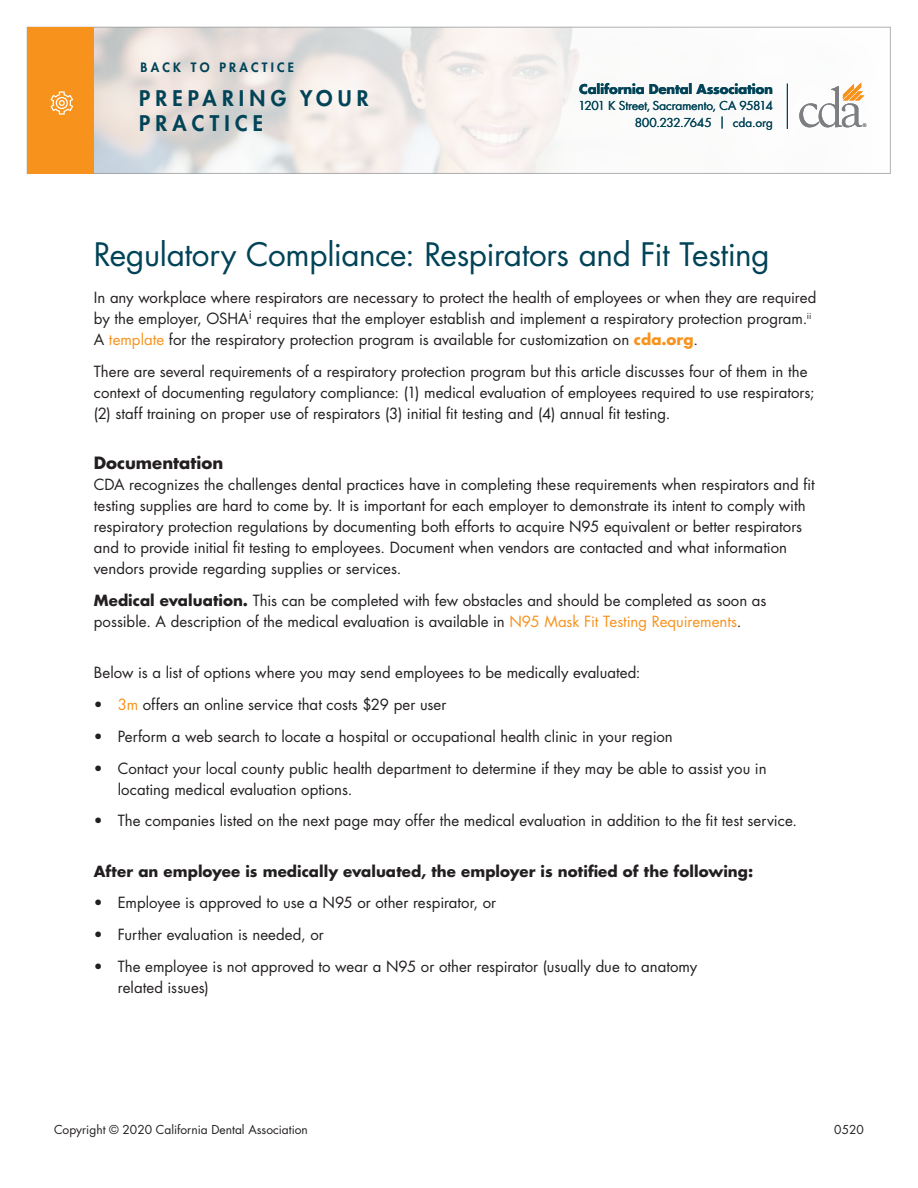
<style>
.page{position:relative;width:918px;height:1188px;background:#fff}
.page>*{position:absolute;margin:0;border:0;box-sizing:border-box;transform-origin:0 0}
.Main_Headline{font:31.5px "Futura Std";letter-spacing:-.015em;color:#014357}
.t1{font:800 21px/25.2px "Futura Std";letter-spacing:.25em;color:#014357}
.Body_Copy{font:700 16.5px "Futura Std";color:#231f20}
.Body_Copy-2{font:15px/21px "Futura Std";color:#231f20}
.Body_Copy-3{font:700 15px "Futura Std";letter-spacing:.005em;color:#231f20}
.t2{font:700 13.2px "Futura Std";letter-spacing:-.015em;color:#014357}
.t3{font:800 12.6px "Futura Std";letter-spacing:.25em;color:#014357}
.t4{font:12px "Futura Std";letter-spacing:-.015em;color:#014357}
.Part_Number{font:12px "Futura Std";color:#231f20}
.t5{font:5.1px "Arial";color:#231f20}
.s1{font-size:11.7px}
.s2{color:#f7931d}
.s3{font-weight:700;color:#f7931d}
.s4{font-weight:700}
</style>
<div class="page">
<svg style="left:94px;top:29px;width:768px;height:143px"></svg>
<div style="left:27px;top:27px;width:864px;height:147px;border:1px solid #939598"></div>
<svg style="left:799px;top:83px;width:66px;height:44px"></svg>
<hr style="left:787px;top:84px;width:1px;height:45px;background:#014357">
<div style="left:27px;top:27px;width:67px;height:146px;background:#f7931d"></div>
<svg style="left:50px;top:91px;width:23px;height:24px"></svg>
<p class="t3" style="left:141px;top:59px;width:155px">BACK TO PRACTICE</p>
<h2 class="t1" style="left:139px;top:86px;width:231px">PREPARING YOUR<br>PRACTICE</h2>
<p class="t2" style="left:579px;top:80px;width:195px">California Dental Association</p>
<p class="t4" style="left:578px;top:98px;width:196px">1201 K Street, Sacramento, CA 95814</p>
<p class="t4" style="left:635px;top:115px;width:140px">800.232.7645 | <span class="s1">cda.org</span></p>
<p class="t5" style="left:863px;top:122px;width:5px">®</p>
<p class="Main_Headline" style="left:94px;top:234px;width:677px">Regulatory Compliance: Respirators and Fit Testing</p>
<p class="Body_Copy-2" style="left:94px;top:287px;width:724px">In any workplace where respirators are necessary to protect the health of employees or when they are required by the employer, OSHA<sup>i</sup> requires that the employer establish and implement a respiratory protection program.<sup>ii<br></sup>A <span class="s2">template</span> for the respiratory protection program is available for customization on <span class="s3">cda.org</span>.</p>
<p class="Body_Copy-2" style="left:94px;top:361px;width:722px">There are several requirements of a respiratory protection program but this article discusses four of them in the context of documenting regulatory compliance: (1) medical evaluation of employees required to use respirators; (2) staff training on proper use of respirators (3) initial fit testing and (4) annual fit testing.</p>
<p class="Body_Copy" style="left:94px;top:452px;width:131px">Documentation</p>
<p class="Body_Copy-2" style="left:94px;top:474px;width:722px">CDA recognizes the challenges dental practices have in completing these requirements when respirators and fit testing supplies are hard to come by. It is important for each employer to demonstrate its intent to comply with respiratory protection regulations by documenting both efforts to acquire N95 equivalent or better respirators and to provide initial fit testing to employees. Document when vendors are contacted and what information vendors provide regarding supplies or services.</p>
<p class="Body_Copy-2" style="left:94px;top:590px;width:674px"><span class="s4">Medical evaluation.</span> This can be completed with few obstacles and should be completed as soon as possible. A description of the medical evaluation is available in <span class="s2">N95 Mask Fit Testing Requirements</span>.</p>
<p class="Body_Copy-2" style="left:94px;top:662px;width:548px">Below is a list of options where you may send employees to be medically evaluated:</p>
<p class="Body_Copy-2" style="left:94px;top:694px;width:354px">• <span class="s2">3m</span> offers an online service that costs $29 per user</p>
<p class="Body_Copy-2" style="left:94px;top:726px;width:581px">• Perform a web search to locate a hospital or occupational health clinic in your region</p>
<p class="Body_Copy-2" style="left:118px;top:758px;width:650px;text-indent:-24px">• Contact your local county public health department to determine if they may be able to assist you in locating medical evaluation options.</p>
<p class="Body_Copy-2" style="left:94px;top:811px;width:705px">• The companies listed on the next page may offer the medical evaluation in addition to the fit test service.</p>
<p class="Body_Copy-3" style="left:94px;top:861px;width:661px">After an employee is medically evaluated, the employer is notified of the following:</p>
<p class="Body_Copy-2" style="left:94px;top:893px;width:404px">• Employee is approved to use a N95 or other respirator, or</p>
<p class="Body_Copy-2" style="left:94px;top:924px;width:231px">• Further evaluation is needed, or</p>
<p class="Body_Copy-2" style="left:118px;top:956px;width:581px;text-indent:-24px">• The employee is not approved to wear a N95 or other respirator (usually due to anatomy related issues)</p>
<p class="Part_Number" style="left:54px;top:1122px;width:256px">Copyright © 2020 California Dental Association</p>
<p class="Part_Number" style="left:834px;top:1122px;width:31px">0520</p>
</div>
